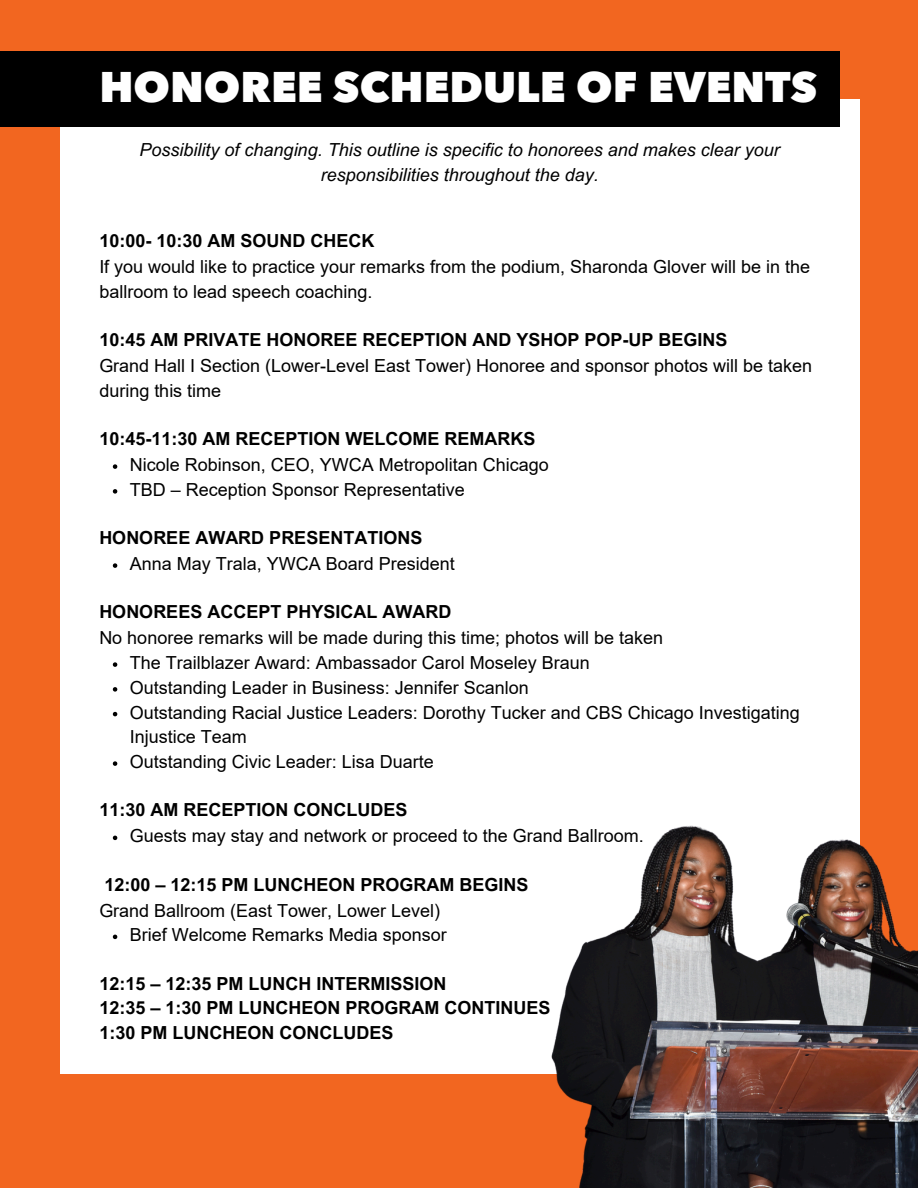
<style>
.page{position:relative;width:918px;height:1188px;background:#f26620}
.page>*{position:absolute;margin:0;border:0;box-sizing:border-box;transform-origin:0 0}
.t1{font:800 42.75px "Avenir Next LT Pro";color:#fff}
.t2{font:18px/24.8px "Arial";color:#000}
.t3{font:700 18px/24.8px "Arial MT Pro";color:#000}
.t4{font:italic 18px/24.8px "Arial MT Pro";color:#000;text-align:center}
</style>
<div class="page">
<div style="left:60px;top:99px;width:800px;height:975px;background:#fff"></div>
<svg style="left:113px;top:464px;width:4px;height:5px"></svg>
<svg style="left:113px;top:489px;width:4px;height:5px"></svg>
<svg style="left:113px;top:563px;width:4px;height:5px"></svg>
<svg style="left:113px;top:662px;width:4px;height:5px"></svg>
<svg style="left:113px;top:687px;width:4px;height:5px"></svg>
<svg style="left:113px;top:712px;width:4px;height:4px"></svg>
<svg style="left:113px;top:761px;width:4px;height:5px"></svg>
<svg style="left:113px;top:836px;width:4px;height:4px"></svg>
<svg style="left:113px;top:935px;width:4px;height:4px"></svg>
<div style="left:0;top:51px;width:840px;height:76px;background:#000"></div>
<img style="left:551px;top:825px;width:367px;height:363px">
<h2 class="t1" style="left:99px;top:60px;width:719px">HONOREE SCHEDULE OF EVENTS</h2>
<p class="t4" style="left:140px;top:140px;width:642px">Possibility of changing. This outline is specific to honorees and makes clear your responsibilities throughout the day.</p>
<h1 class="t3" style="left:99px;top:231px;width:277px">10:00- 10:30 AM SOUND CHECK</h1>
<p class="t2" style="left:99px;top:254px;width:712px">If you would like to practice your remarks from the podium, Sharonda Glover will be in the ballroom to lead speech coaching.</p>
<p class="t3" style="left:99px;top:330px;width:630px">10:45 AM PRIVATE HONOREE RECEPTION AND YSHOP POP-UP BEGINS</p>
<p class="t2" style="left:99px;top:353px;width:714px">Grand Hall I Section (Lower-Level East Tower) Honoree and sponsor photos will be taken during this time</p>
<p class="t3" style="left:99px;top:429px;width:438px">10:45-11:30 AM RECEPTION WELCOME REMARKS</p>
<p class="t2" style="left:130px;top:452px;width:420px">Nicole Robinson, CEO, YWCA Metropolitan Chicago</p>
<h2 class="t2" style="left:130px;top:477px;width:336px">TBD – Reception Sponsor Representative</h2>
<p class="t3" style="left:99px;top:528px;width:325px">HONOREE AWARD PRESENTATIONS</p>
<p class="t2" style="left:130px;top:551px;width:326px">Anna May Trala, YWCA Board President</p>
<h2 class="t3" style="left:99px;top:602px;width:354px">HONOREES ACCEPT PHYSICAL AWARD</h2>
<p class="t2" style="left:99px;top:626px;width:565px">No honoree remarks will be made during this time; photos will be taken</p>
<p class="t2" style="left:130px;top:650px;width:461px">The Trailblazer Award: Ambassador Carol Moseley Braun</p>
<p class="t2" style="left:130px;top:675px;width:400px">Outstanding Leader in Business: Jennifer Scanlon</p>
<p class="t2" style="left:130px;top:700px;width:671px">Outstanding Racial Justice Leaders: Dorothy Tucker and CBS Chicago Investigating<br>Injustice Team</p>
<p class="t2" style="left:130px;top:749px;width:305px">Outstanding Civic Leader: Lisa Duarte</p>
<p class="t3" style="left:99px;top:800px;width:310px">11:30 AM RECEPTION CONCLUDES</p>
<p class="t2" style="left:130px;top:824px;width:515px">Guests may stay and network or proceed to the Grand Ballroom.</p>
<h2 class="t3" style="left:104px;top:874px;width:426px">12:00 – 12:15 PM LUNCHEON PROGRAM BEGINS</h2>
<p class="t2" style="left:99px;top:898px;width:342px">Grand Ballroom (East Tower, Lower Level)</p>
<p class="t2" style="left:130px;top:923px;width:318px">Brief Welcome Remarks Media sponsor</p>
<p class="t3" style="left:99px;top:973px;width:453px">12:15 – 12:35 PM LUNCH INTERMISSION<br>12:35 – 1:30 PM LUNCHEON PROGRAM CONTINUES<br>1:30 PM LUNCHEON CONCLUDES</p>
</div>
